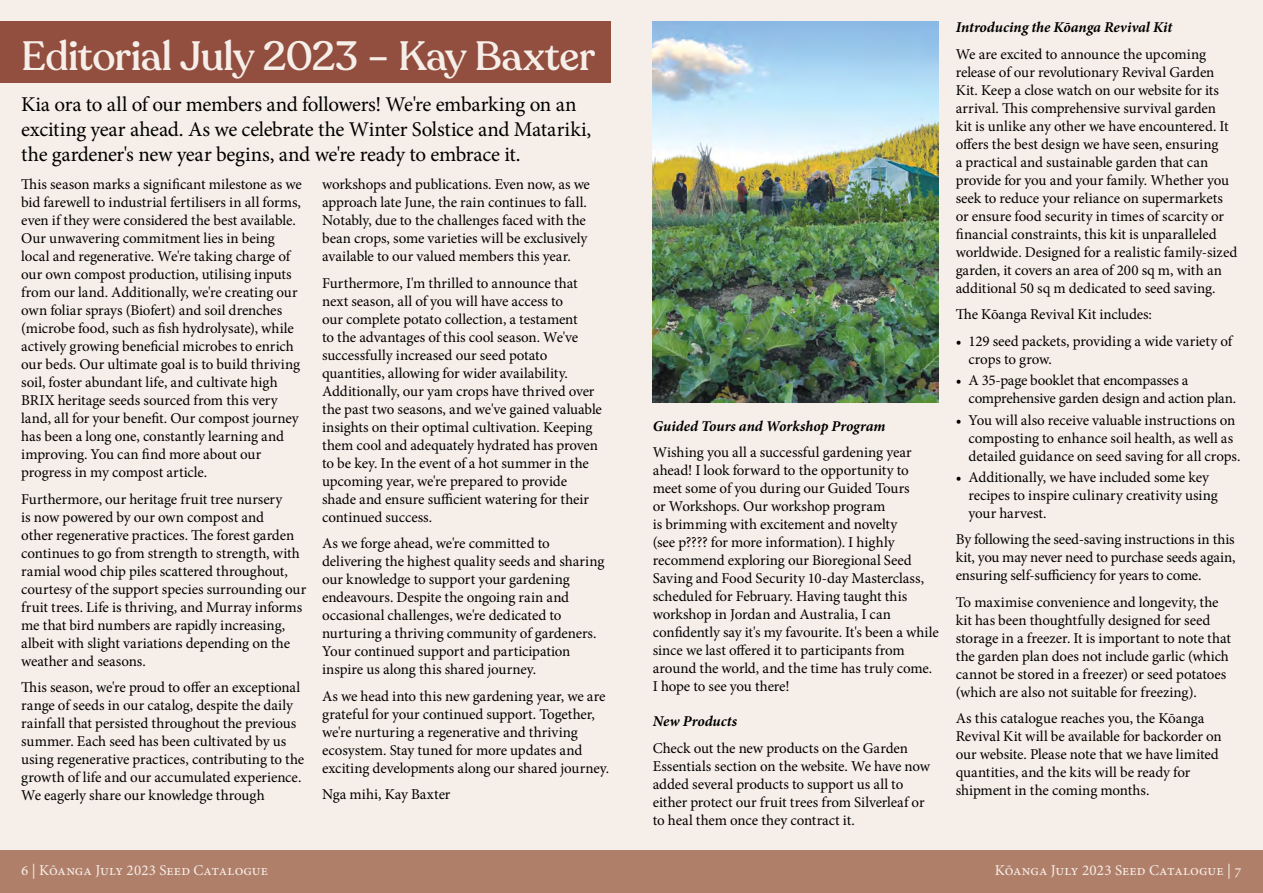
<style>
.page{position:relative;width:1263px;height:893px;background:#f6eee8}
.page>*{position:absolute;margin:0;border:0;box-sizing:border-box;transform-origin:0 0}
.t1{font:500 40.5px "Recoleta";letter-spacing:-.01em;color:#f6eee8}
.t2{font:21px/25.2px "Minion Pro";letter-spacing:-.015em;color:#000}
.t3{font:15px/18px "Minion Pro";letter-spacing:-.005em;color:#000}
.t4{font:italic 700 15px "Minion Pro";color:#000}
.t5{font:15px "Minion Pro";letter-spacing:.005em;color:#f6eee8}
</style>
<div class="page">
<div style="left:0;top:850px;width:1263px;height:43px;background:#b07f6a"></div>
<div style="left:0;top:21px;width:610px;height:62px;background:#924e3e"></div>
<img style="left:653px;top:21px;width:286px;height:382px">
<h1 class="t1" style="left:21px;top:31px;width:575px">Editorial July 2023 − Kay Baxter</h1>
<h2 class="t2" style="left:21px;top:92px;width:571px">Kia ora to all of our members and followers! We're embarking on an exciting year ahead. As we celebrate the Winter Solstice and Matariki, the gardener's new year begins, and we're ready to embrace it.</h2>
<p class="t3" style="left:21px;top:176px;width:282px">This season marks a significant milestone as we bid farewell to industrial fertilisers in all forms, even if they were considered the best available.<br>Our unwavering commitment lies in being local and regenerative. We're taking charge of our own compost production, utilising inputs from our land. Additionally, we're creating our own foliar sprays (Biofert) and soil drenches (microbe food, such as fish hydrolysate), while actively growing beneficial microbes to enrich our beds. Our ultimate goal is to build thriving soil, foster abundant life, and cultivate high BRIX heritage seeds sourced from this very land, all for your benefit. Our compost journey has been a long one, constantly learning and improving. You can find more about our progress in my compost article.</p>
<p class="t3" style="left:21px;top:490px;width:286px">Furthermore, our heritage fruit tree nursery<br>is now powered by our own compost and<br>other regenerative practices. The forest garden continues to go from strength to strength, with ramial wood chip piles scattered throughout, courtesy of the support species surrounding our fruit trees. Life is thriving, and Murray informs me that bird numbers are rapidly increasing, albeit with slight variations depending on the weather and seasons.</p>
<p class="t3" style="left:21px;top:679px;width:285px">This season, we're proud to offer an exceptional range of seeds in our catalog, despite the daily rainfall that persisted throughout the previous summer. Each seed has been cultivated by us using regenerative practices, contributing to the growth of life and our accumulated experience.<br>We eagerly share our knowledge through</p>
<p class="t3" style="left:322px;top:176px;width:269px">workshops and publications. Even now, as we approach late June, the rain continues to fall.<br>Notably, due to the challenges faced with the bean crops, some varieties will be exclusively available to our valued members this year.</p>
<p class="t3" style="left:322px;top:274px;width:281px">Furthermore, I'm thrilled to announce that next season, all of you will have access to<br>our complete potato collection, a testament<br>to the advantages of this cool season. We've successfully increased our seed potato quantities, allowing for wider availability.<br>Additionally, our yam crops have thrived over the past two seasons, and we've gained valuable insights on their optimal cultivation. Keeping them cool and adequately hydrated has proven to be key. In the event of a hot summer in the upcoming year, we're prepared to provide shade and ensure sufficient watering for their continued success.</p>
<p class="t3" style="left:322px;top:535px;width:284px">As we forge ahead, we're committed to delivering the highest quality seeds and sharing our knowledge to support your gardening endeavours. Despite the ongoing rain and occasional challenges, we're dedicated to nurturing a thriving community of gardeners.<br>Your continued support and participation inspire us along this shared journey.</p>
<p class="t3" style="left:322px;top:687px;width:289px">As we head into this new gardening year, we are grateful for your continued support. Together, we're nurturing a regenerative and thriving ecosystem. Stay tuned for more updates and exciting developments along our shared journey.</p>
<p class="t3" style="left:322px;top:786px;width:130px">Nga mihi, Kay Baxter</p>
<p class="t4" style="left:653px;top:415px;width:234px">Guided Tours and Workshop Program</p>
<p class="t3" style="left:653px;top:444px;width:287px">Wishing you all a successful gardening year ahead! I look forward to the opportunity to meet some of you during our Guided Tours<br>or Workshops. Our workshop program<br>is brimming with excitement and novelty<br>(see p???? for more information). I highly recommend exploring our Bioregional Seed Saving and Food Security 10-day Masterclass, scheduled for February. Having taught this workshop in Jordan and Australia, I can confidently say it's my favourite. It's been a while since we last offered it to participants from around the world, and the time has truly come.<br>I hope to see you there!</p>
<p class="t4" style="left:653px;top:711px;width:86px">New Products</p>
<p class="t3" style="left:653px;top:739px;width:279px">Check out the new products on the Garden Essentials section on the website. We have now added several products to support us all to either protect our fruit trees from Silverleaf or to heal them once they contract it.</p>
<p class="t4" style="left:956px;top:17px;width:218px">Introducing the Kōanga Revival Kit</p>
<p class="t3" style="left:956px;top:45px;width:283px">We are excited to announce the upcoming release of our revolutionary Revival Garden Kit. Keep a close watch on our website for its arrival. This comprehensive survival garden<br>kit is unlike any other we have encountered. It offers the best design we have seen, ensuring<br>a practical and sustainable garden that can provide for you and your family. Whether you seek to reduce your reliance on supermarkets or ensure food security in times of scarcity or financial constraints, this kit is unparalleled worldwide. Designed for a realistic family-sized garden, it covers an area of 200 sq m, with an additional 50 sq m dedicated to seed saving.</p>
<p class="t3" style="left:956px;top:305px;width:198px">The Kōanga Revival Kit includes:</p>
<p class="t3" style="left:968px;top:332px;width:265px;text-indent:-13px">• 129 seed packets, providing a wide variety of crops to grow.</p>
<p class="t3" style="left:968px;top:371px;width:269px;text-indent:-13px">• A 35-page booklet that encompasses a comprehensive garden design and action plan.</p>
<p class="t3" style="left:968px;top:411px;width:273px;text-indent:-13px">• You will also receive valuable instructions on composting to enhance soil health, as well as detailed guidance on seed saving for all crops.</p>
<p class="t3" style="left:968px;top:468px;width:251px;text-indent:-13px">• Additionally, we have included some key recipes to inspire culinary creativity using your harvest.</p>
<p class="t3" style="left:956px;top:531px;width:281px;text-align:justify">By following the seed-saving instructions in this kit, you may never need to purchase seeds again, ensuring self-sufficiency for years to come.</p>
<p class="t3" style="left:956px;top:593px;width:277px">To maximise convenience and longevity, the kit has been thoughtfully designed for seed storage in a freezer. It is important to note that the garden plan does not include garlic (which cannot be stored in a freezer) or seed potatoes (which are also not suitable for freezing).</p>
<p class="t3" style="left:956px;top:710px;width:267px">As this catalogue reaches you, the Kōanga Revival Kit will be available for backorder on our website. Please note that we have limited quantities, and the kits will be ready for shipment in the coming months.</p>
<p class="t5" style="left:21px;top:860px;width:248px">6 | KŌanga July 2023 Seed Catalogue</p>
<p class="t5" style="left:995px;top:860px;width:248px">KŌanga July 2023 Seed Catalogue | 7</p>
</div>
